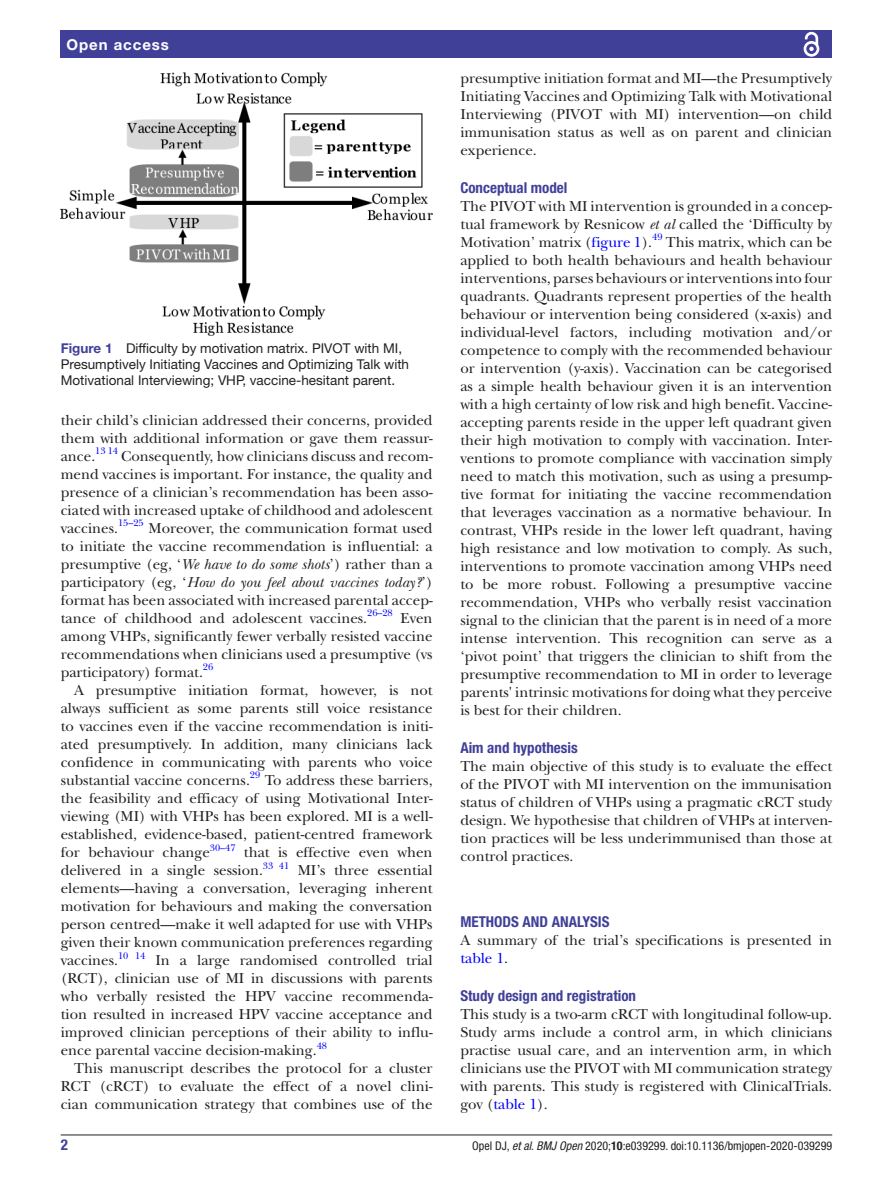
<style>
.page{position:relative;width:893px;height:1191px;background:#fff}
.page>*{position:absolute;margin:0;border:0;box-sizing:border-box;transform-origin:0 0}
.t1{font:15px/18px "New Baskerville";color:#231f20;text-align:justify}
.t2{font:700 condensed 15px "Helvetica Neue LT Std";color:#414099}
.t3{font:700 15px "Helvetica Neue LT Std";letter-spacing:.065em;color:#fff}
.t4{font:13.5px/16.2px "Helvetica Neue LT Std";color:#231f20}
.t5{font:condensed 12px "Helvetica Neue LT Std";color:#231f20}
.t6{font:9.9px "New Baskerville";color:#00f}
.s1{font-weight:700;color:#414099}
.s2{font-style:italic}
.s3{color:#00f}
.s4{font-weight:700}
</style>
<div class="page">
<hr style="left:61px;top:1134px;width:771px;height:1px;background:#231f20">
<div style="left:61px;top:31px;width:771px;height:27px;background:#414099"></div>
<svg style="left:803px;top:31px;width:17px;height:26px"></svg>
<img style="left:61px;top:73px;width:372px;height:262px">
<p class="t3" style="left:66px;top:35px;width:104px">Open access</p>
<p class="t4" style="left:61px;top:340px;width:350px"><span class="s1">Figure 1</span> Difficulty by motivation matrix. PIVOT with MI,<br>Presumptively Initiating Vaccines and Optimizing Talk with<br>Motivational Interviewing; VHP, vaccine-hesitant parent.</p>
<p class="t1" style="left:61px;top:411px;width:373px">their child’s clinician addressed their concerns, provided them with additional information or gave them reassur&shy;ance.</p>
<p class="t6" style="left:95px;top:445px;width:24px">13 14</p>
<p class="t1" style="left:61px;top:447px;width:373px;text-indent:61px">Consequently, how clinicians discuss and recom&shy;mend vaccines is important. For instance, the quality and presence of a clinician’s recommendation has been asso&shy;ciated with increased uptake of childhood and adolescent vaccines.</p>
<p class="t6" style="left:118px;top:517px;width:27px">15–25</p>
<p class="t1" style="left:61px;top:519px;width:373px;text-indent:88px">Moreover, the communication format used to initiate the vaccine recommendation is influential: a presumptive (eg, ‘<span class="s2">We have to do some shots</span>’) rather than a participatory (eg, ‘<span class="s2">How do you feel about vaccines today?</span>’) format has been associated with increased parental accep&shy;tance of childhood and adolescent vaccines.</p>
<p class="t6" style="left:367px;top:607px;width:27px">26–28</p>
<p class="t1" style="left:61px;top:609px;width:373px;text-indent:340px">Even among VHPs, significantly fewer verbally resisted vaccine recommendations when clinicians used a presumptive (vs participatory) format.</p>
<p class="t6" style="left:203px;top:661px;width:12px">26</p>
<p class="t1" style="left:61px;top:681px;width:373px;text-indent:14px">A presumptive initiation format, however, is not always sufficient as some parents still voice resistance to vaccines even if the vaccine recommendation is initi&shy;ated presumptively. In addition, many clinicians lack confidence in communicating with parents who voice substantial vaccine concerns.</p>
<p class="t6" style="left:250px;top:769px;width:12px">29</p>
<p class="t1" style="left:61px;top:771px;width:373px;text-indent:204px">To address these barriers, the feasibility and efficacy of using Motivational Inter&shy;viewing (MI) with VHPs has been explored. MI is a well&shy;established, evidence-based, patient-centred framework for behaviour change<sup>30–47</sup></p>
<p class="t1" style="left:61px;top:843px;width:373px;text-indent:183px">that is effective even when delivered in a single session.</p>
<p class="t6" style="left:263px;top:859px;width:28px">33 41</p>
<p class="t1" style="left:61px;top:861px;width:373px;text-indent:237px">MI’s three essential elements—having a conversation, leveraging inherent motivation for behaviours and making the conversation person centred—make it well adapted for use with VHPs given their known communication preferences regarding vaccines.</p>
<p class="t6" style="left:118px;top:949px;width:29px">10 14</p>
<p class="t1" style="left:61px;top:951px;width:373px;text-indent:95px">In a large randomised controlled trial (RCT), clinician use of MI in discussions with parents who verbally resisted the HPV vaccine recommenda&shy;tion resulted in increased HPV vaccine acceptance and improved clinician perceptions of their ability to influ&shy;ence parental vaccine decision-making.</p>
<p class="t6" style="left:317px;top:1039px;width:12px">48</p>
<p class="t1" style="left:61px;top:1059px;width:373px;text-indent:14px">This manuscript describes the protocol for a cluster RCT (cRCT) to evaluate the effect of a novel clini&shy;cian communication strategy that combines use of the</p>
<p class="t1" style="left:460px;top:69px;width:373px">presumptive initiation format and MI—the Presumptively Initiating Vaccines and Optimizing Talk with Motivational Interviewing (PIVOT with MI) intervention—on child immunisation status as well as on parent and clinician experience.</p>
<p class="t2" style="left:460px;top:179px;width:109px">Conceptual model</p>
<p class="t1" style="left:460px;top:197px;width:373px">The PIVOT with MI intervention is grounded in a concep&shy;tual framework by Resnicow <span class="s2">et al</span> called the ‘Difficulty by Motivation’ matrix (<span class="s3">figure 1</span>).</p>
<p class="t6" style="left:652px;top:231px;width:12px">49</p>
<p class="t1" style="left:460px;top:233px;width:373px;text-indent:205px">This matrix, which can be applied to both health behaviours and health behaviour interventions, parses behaviours or interventions into four quadrants. Quadrants represent properties of the health behaviour or intervention being considered (x-axis) and individual-level factors, including motivation and/or competence to comply with the recommended behaviour or intervention (y-axis). Vaccination can be categorised as a simple health behaviour given it is an intervention with a high certainty of low risk and high benefit. Vaccine&shy;accepting parents reside in the upper left quadrant given their high motivation to comply with vaccination. Inter&shy;ventions to promote compliance with vaccination simply need to match this motivation, such as using a presump&shy;tive format for initiating the vaccine recommendation that leverages vaccination as a normative behaviour. In contrast, VHPs reside in the lower left quadrant, having high resistance and low motivation to comply. As such, interventions to promote vaccination among VHPs need to be more robust. Following a presumptive vaccine recommendation, VHPs who verbally resist vaccination signal to the clinician that the parent is in need of a more intense intervention. This recognition can serve as a ‘pivot point’ that triggers the clinician to shift from the presumptive recommendation to MI in order to leverage parents' intrinsic motivations for doing what they perceive is best for their children.</p>
<p class="t2" style="left:460px;top:738px;width:119px">Aim and hypothesis</p>
<p class="t1" style="left:460px;top:757px;width:373px">The main objective of this study is to evaluate the effect of the PIVOT with MI intervention on the immunisation status of children of VHPs using a pragmatic cRCT study design. We hypothesise that children of VHPs at interven&shy;tion practices will be less underimmunised than those at control practices.</p>
<p class="t2" style="left:460px;top:913px;width:151px">METHODS AND ANALYSIS</p>
<p class="t1" style="left:460px;top:931px;width:373px">A summary of the trial’s specifications is presented in <span class="s3">table 1</span>.</p>
<p class="t2" style="left:460px;top:987px;width:177px">Study design and registration</p>
<p class="t1" style="left:460px;top:1005px;width:373px">This study is a two-arm cRCT with longitudinal follow-up.<br>Study arms include a control arm, in which clinicians practise usual care, and an intervention arm, in which clinicians use the PIVOT with MI communication strategy with parents. This study is registered with ClinicalTrials. gov (<span class="s3">table 1</span>).</p>
<p class="t2" style="left:61px;top:1135px;width:9px">2</p>
<p class="t5" style="left:472px;top:1138px;width:362px">Opel DJ, <span class="s2">et al</span>. <span class="s2">BMJ Open</span> 2020;<span class="s4">10</span>:e039299. doi:10.1136/bmjopen-2020-039299</p>
</div>
